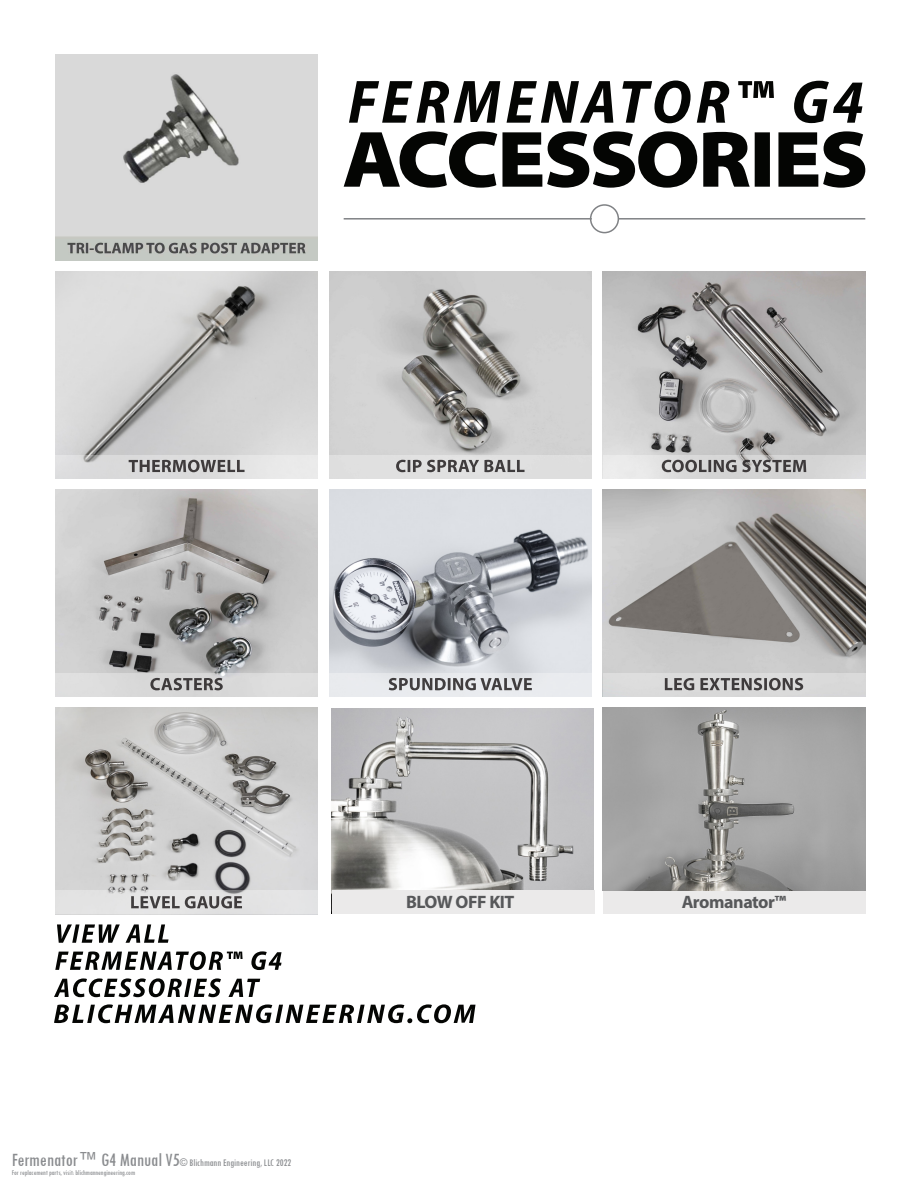
<style>
.page{position:relative;width:918px;height:1188px;background:#fff}
.page>*{position:absolute;margin:0;border:0;box-sizing:border-box;transform-origin:0 0}
.t1{font:700 18px "Myriad Pro";letter-spacing:-.025em;color:#57585a}
.t2{font:condensed 10.5px "Tw Cen";color:#8a8c8f}
.t3{font:condensed 7.5px "Tw Cen";color:#8a8c8f}
.s1{font-size:19.5px}
</style>
<div class="page">
<img style="left:329px;top:272px;width:263px;height:183px">
<img style="left:55px;top:272px;width:263px;height:183px">
<img style="left:603px;top:490px;width:262px;height:183px">
<img style="left:603px;top:272px;width:262px;height:183px">
<img style="left:55px;top:708px;width:263px;height:207px">
<img style="left:329px;top:490px;width:263px;height:183px">
<img style="left:55px;top:490px;width:263px;height:182px">
<svg style="left:54px;top:978px;width:206px;height:19px"></svg>
<svg style="left:55px;top:951px;width:227px;height:19px"></svg>
<svg style="left:57px;top:924px;width:112px;height:19px"></svg>
<svg style="left:54px;top:1004px;width:422px;height:19px"></svg>
<svg style="left:344px;top:131px;width:521px;height:57px"></svg>
<svg style="left:349px;top:81px;width:513px;height:42px"></svg>
<div style="left:590px;top:204px;width:29px;height:29px;border:2px solid #808285;border-radius:50%"></div>
<hr style="left:344px;top:218px;width:248px;height:2px;background:#808285">
<hr style="left:618px;top:218px;width:247px;height:2px;background:#808285">
<div style="left:55px;top:237px;width:263px;height:24px;background:#c4c9c3"></div>
<div style="left:329px;top:455px;width:263px;height:24px;background:#e0e0e0"></div>
<svg style="left:396px;top:460px;width:129px;height:12px"></svg>
<div style="left:55px;top:890px;width:263px;height:24px;background:#e3e3e4"></div>
<svg style="left:131px;top:896px;width:111px;height:13px"></svg>
<svg style="left:603px;top:455px;width:262px;height:24px;background:#dbdbdb"></svg>
<svg style="left:662px;top:460px;width:144px;height:12px;background:#8d8b8c"></svg>
<div style="left:329px;top:673px;width:263px;height:24px;background:#e9ebee"></div>
<svg style="left:389px;top:678px;width:143px;height:12px"></svg>
<div style="left:603px;top:673px;width:262px;height:24px;background:#dadada"></div>
<svg style="left:665px;top:678px;width:138px;height:12px"></svg>
<svg style="left:55px;top:672px;width:263px;height:25px;background:#cfcfcf"></svg>
<svg style="left:55px;top:455px;width:263px;height:24px;background:#dfdfdf"></svg>
<svg style="left:129px;top:460px;width:116px;height:12px"></svg>
<img style="left:332px;top:708px;width:262px;height:182px">
<img style="left:56px;top:54px;width:262px;height:200px">
<div style="left:332px;top:890px;width:262px;height:24px;background:#ebeaea"></div>
<div style="left:603px;top:890px;width:262px;height:24px;background:#ebeaea"></div>
<img style="left:603px;top:708px;width:262px;height:182px">
<p class="t2" style="left:12px;top:1156px;width:281px"><span class="s1">Fermenator™ G4 Manual V5</span>© Blichmann Engineering, LLC 2022</p>
<p class="t3" style="left:12px;top:1168px;width:125px">For replacement parts, visit: blichmannengineering.com</p>
<p class="t1" style="left:406px;top:890px;width:110px">BLOW OFF KIT</p>
<p class="t1" style="left:682px;top:890px;width:106px">Aromanator™</p>
</div>
